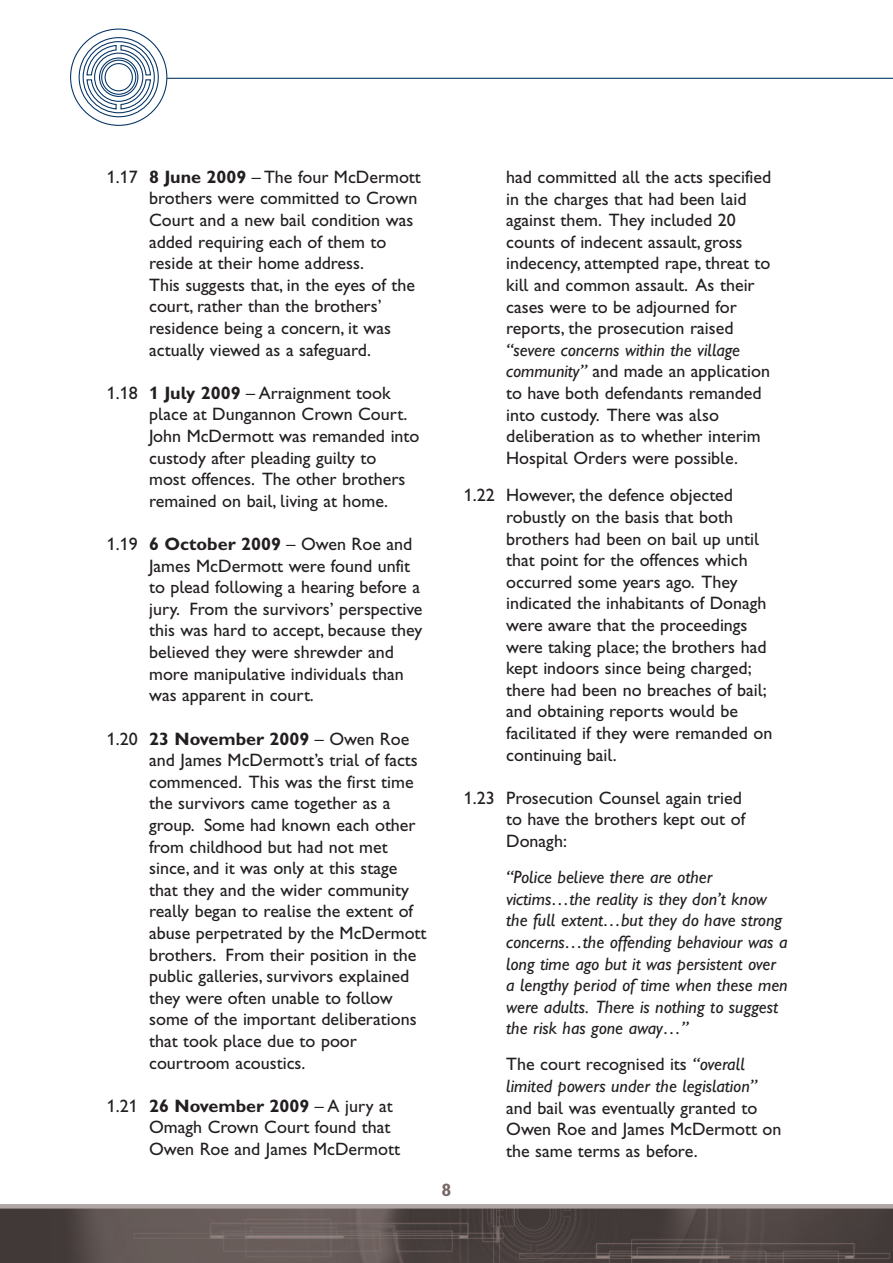
<style>
.page{position:relative;width:893px;height:1263px;background:#fff}
.page>*{position:absolute;margin:0;border:0;box-sizing:border-box;transform-origin:0 0}
.t1{font:18px/21.6px "Gill Sans Hta";color:#231f20}
.t2{font:italic 18px/21.6px "Gill Sans Hta";color:#231f20}
.t3{font:18px "Gill Sans Hta Bold Plain";color:#231f20}
.t4{font:18px "Gill Sans Hta Bold Plain";color:#766a67}
.s1{font-family:"Gill Sans Hta Bold Plain"}
.s2{font-family:"Gill Sans Hta"}
.s3{font-style:italic}
.s4{font-style:normal}
</style>
<div class="page">
<hr style="left:167px;top:78px;width:726px;height:1px;background:#003163">
<div style="left:83px;top:41px;width:72px;height:72px;border:1px solid #003163;border-radius:50%"></div>
<div style="left:79px;top:37px;width:80px;height:80px;border:1px solid #003163;border-radius:50%"></div>
<svg style="left:86px;top:44px;width:66px;height:66px"></svg>
<img style="left:0;top:1208px;width:893px;height:55px">
<hr style="left:0;top:1204px;width:893px;height:4px;background:#afa7a4">
<p class="t1" style="left:149px;top:168px;width:273px;text-indent:-42px">1.17 <span class="s1">8 June 2009</span> – The four McDermott brothers were committed to Crown<br>Court and a new bail condition was added requiring each of them to reside at their home address.<br>This suggests that, in the eyes of the court, rather than the brothers’ residence being a concern, it was actually viewed as a safeguard.</p>
<p class="t1" style="left:149px;top:384px;width:272px;text-indent:-42px">1.18 <span class="s1">1 July 2009</span> – Arraignment took place at Dungannon Crown Court.<br>John McDermott was remanded into custody after pleading guilty to<br>most offences. The other brothers remained on bail, living at home.</p>
<p class="t1" style="left:149px;top:535px;width:275px;text-indent:-42px">1.19 <span class="s1">6 October 2009</span> – Owen Roe and James McDermott were found unfit to plead following a hearing before a jury. From the survivors’ perspective this was hard to accept, because they believed they were shrewder and more manipulative individuals than was apparent in court.</p>
<p class="t3" style="left:107px;top:732px;width:304px"><span class="s2">1.20</span> 23 November 2009 <span class="s2">– Owen Roe</span></p>
<p class="t1" style="left:149px;top:751px;width:279px">and James McDermott’s trial of facts commenced. This was the first time the survivors came together as a group. Some had known each other from childhood but had not met since, and it was only at this stage that they and the wider community really began to realise the extent of abuse perpetrated by the McDermott brothers. From their position in the public galleries, survivors explained they were often unable to follow some of the important deliberations that took place due to poor courtroom acoustics.</p>
<p class="t3" style="left:107px;top:1099px;width:287px"><span class="s2">1.21</span> 26 November 2009 <span class="s2">– A jury at</span></p>
<p class="t1" style="left:149px;top:1118px;width:252px">Omagh Crown Court found that<br>Owen Roe and James McDermott</p>
<p class="t4" style="left:441px;top:1184px;width:11px">8</p>
<p class="t1" style="left:506px;top:168px;width:267px">had committed all the acts specified in the charges that had been laid against them. They included 20 counts of indecent assault, gross indecency, attempted rape, threat to kill and common assault. As their cases were to be adjourned for reports, the prosecution raised</p>
<p class="t1" style="left:506px;top:341px;width:265px"><span class="s3">“severe concerns within the village community”</span> and made an application to have both defendants remanded into custody. There was also deliberation as to whether interim Hospital Orders were possible.</p>
<p class="t1" style="left:506px;top:486px;width:268px;text-indent:-42px">1.22 However, the defence objected robustly on the basis that both brothers had been on bail up until that point for the offences which occurred some years ago. They indicated the inhabitants of Donagh were aware that the proceedings were taking place; the brothers had kept indoors since being charged; there had been no breaches of bail; and obtaining reports would be facilitated if they were remanded on continuing bail.</p>
<p class="t1" style="left:506px;top:789px;width:241px;text-indent:-42px">1.23 Prosecution Counsel again tried to have the brothers kept out of<br>Donagh:</p>
<p class="t2" style="left:506px;top:868px;width:283px">“Police believe there are other victims…the reality is they don’t know the full extent…but they do have strong concerns…the offending behaviour was a long time ago but it was persistent over a lengthy period of time when these men were adults. There is nothing to suggest the risk has gone away…”</p>
<p class="t2" style="left:506px;top:1055px;width:252px"><span class="s4">The court recognised its</span> “overall limited powers under the legislation”</p>
<p class="t1" style="left:506px;top:1098px;width:277px">and bail was eventually granted to<br>Owen Roe and James McDermott on the same terms as before.</p>
</div>
